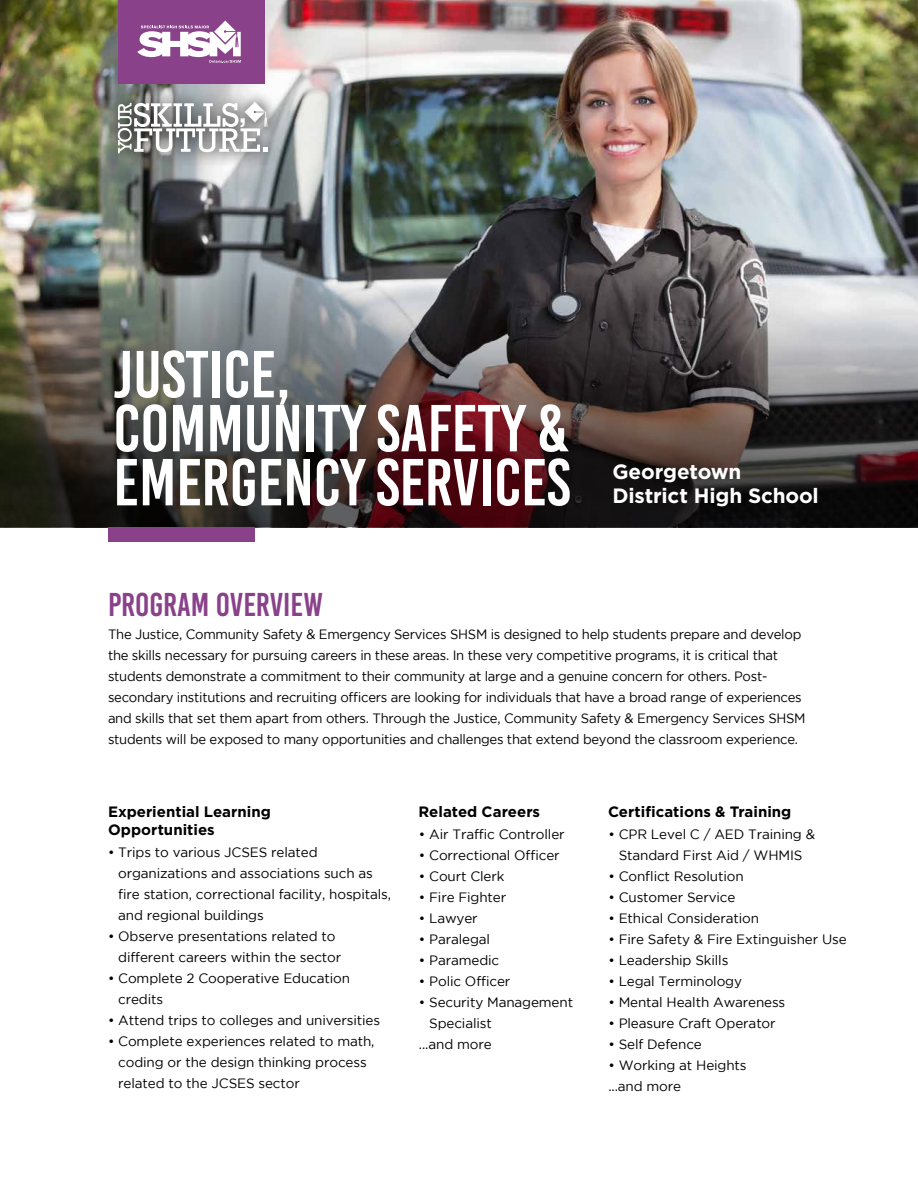
<style>
.page{position:relative;width:918px;height:1188px;background:#fff}
.page>*{position:absolute;margin:0;border:0;box-sizing:border-box;transform-origin:0 0}
.t1{font:66.3px/54px "Bebas Kai";color:#fff}
.t2{font:33px "Bebas Kai";color:#894289}
.t3{font:700 20.7px/24.2px "Gotham";letter-spacing:-.01em;color:#fff}
.t4{font:700 15px/18px "Gotham";color:#000}
.t5{font:13.5px/21px "Gotham";letter-spacing:-.01em;color:#000}
</style>
<div class="page">
<img style="left:0;top:0;width:918px;height:527px">
<div style="left:108px;top:527px;width:147px;height:14px;background:#894289"></div>
<div style="left:118px;top:0;width:147px;height:83px;background:#894289"></div>
<svg style="left:137px;top:21px;width:104px;height:42px"></svg>
<svg style="left:104px;top:89px;width:179px;height:79px"></svg>
<svg style="left:118px;top:102px;width:150px;height:51px"></svg>
<h1 class="t1" style="left:113px;top:348px;width:459px">JUSTICE,<br>COMMUNITY SAFETY &amp;<br>EMERGENCY SERVICES</h1>
<h2 class="t2" style="left:108px;top:587px;width:216px">PROGRAM OVERVIEW</h2>
<h3 class="t3" style="left:612px;top:460px;width:208px">Georgetown<br>District High School</h3>
<p class="t5" style="left:108px;top:624px;width:699px">The Justice, Community Safety &amp; Emergency Services SHSM is designed to help students prepare and develop the skills necessary for pursuing careers in these areas. In these very competitive programs, it is critical that students demonstrate a commitment to their community at large and a genuine concern for others. Post&shy;secondary institutions and recruiting officers are looking for individuals that have a broad range of experiences and skills that set them apart from others. Through the Justice, Community Safety &amp; Emergency Services SHSM students will be exposed to many opportunities and challenges that extend beyond the classroom experience.</p>
<p class="t4" style="left:108px;top:803px;width:164px">Experiential Learning<br>Opportunities</p>
<p class="t4" style="left:419px;top:803px;width:123px">Related Careers</p>
<p class="t4" style="left:608px;top:803px;width:185px">Certifications &amp; Training</p>
<p class="t5" style="left:608px;top:824px;width:208px;text-align:center">• CPR Level C / AED Training &amp;<br>Standard First Aid / WHMIS</p>
<p class="t5" style="left:608px;top:866px;width:137px">• Conflict Resolution</p>
<p class="t5" style="left:608px;top:887px;width:129px">• Customer Service</p>
<p class="t5" style="left:608px;top:908px;width:152px">• Ethical Consideration</p>
<p class="t5" style="left:608px;top:929px;width:240px">• Fire Safety &amp; Fire Extinguisher Use</p>
<p class="t5" style="left:608px;top:950px;width:121px">• Leadership Skills</p>
<p class="t5" style="left:608px;top:971px;width:135px">• Legal Terminology</p>
<p class="t5" style="left:608px;top:992px;width:178px">• Mental Health Awareness</p>
<p class="t5" style="left:608px;top:1013px;width:169px">• Pleasure Craft Operator</p>
<p class="t5" style="left:608px;top:1034px;width:95px">• Self Defence</p>
<p class="t5" style="left:608px;top:1055px;width:140px">• Working at Heights ...and more</p>
<p class="t5" style="left:419px;top:823px;width:147px">• Air Traffic Controller</p>
<p class="t5" style="left:419px;top:844px;width:142px">• Correctional Officer</p>
<p class="t5" style="left:419px;top:865px;width:87px">• Court Clerk</p>
<p class="t5" style="left:419px;top:886px;width:89px">• Fire Fighter</p>
<p class="t5" style="left:419px;top:907px;width:60px">• Lawyer</p>
<p class="t5" style="left:419px;top:928px;width:73px">• Paralegal</p>
<p class="t5" style="left:419px;top:949px;width:82px">• Paramedic</p>
<p class="t5" style="left:419px;top:970px;width:93px">• Polic Officer</p>
<p class="t5" style="left:419px;top:991px;width:156px">• Security Management</p>
<p class="t5" style="left:429px;top:1012px;width:64px">Specialist</p>
<p class="t5" style="left:419px;top:1033px;width:74px">...and more</p>
<p class="t5" style="left:118px;top:841px;width:274px;text-indent:-10px">• Trips to various JCSES related organizations and associations such as fire station, correctional facility, hospitals, and regional buildings</p>
<p class="t5" style="left:118px;top:925px;width:225px;text-indent:-10px">• Observe presentations related to different careers within the sector</p>
<p class="t5" style="left:118px;top:967px;width:233px;text-indent:-10px">• Complete 2 Cooperative Education credits</p>
<p class="t5" style="left:108px;top:1009px;width:274px">• Attend trips to colleges and universities</p>
<p class="t5" style="left:118px;top:1030px;width:258px;text-indent:-10px">• Complete experiences related to math, coding or the design thinking process related to the JCSES sector</p>
</div>
